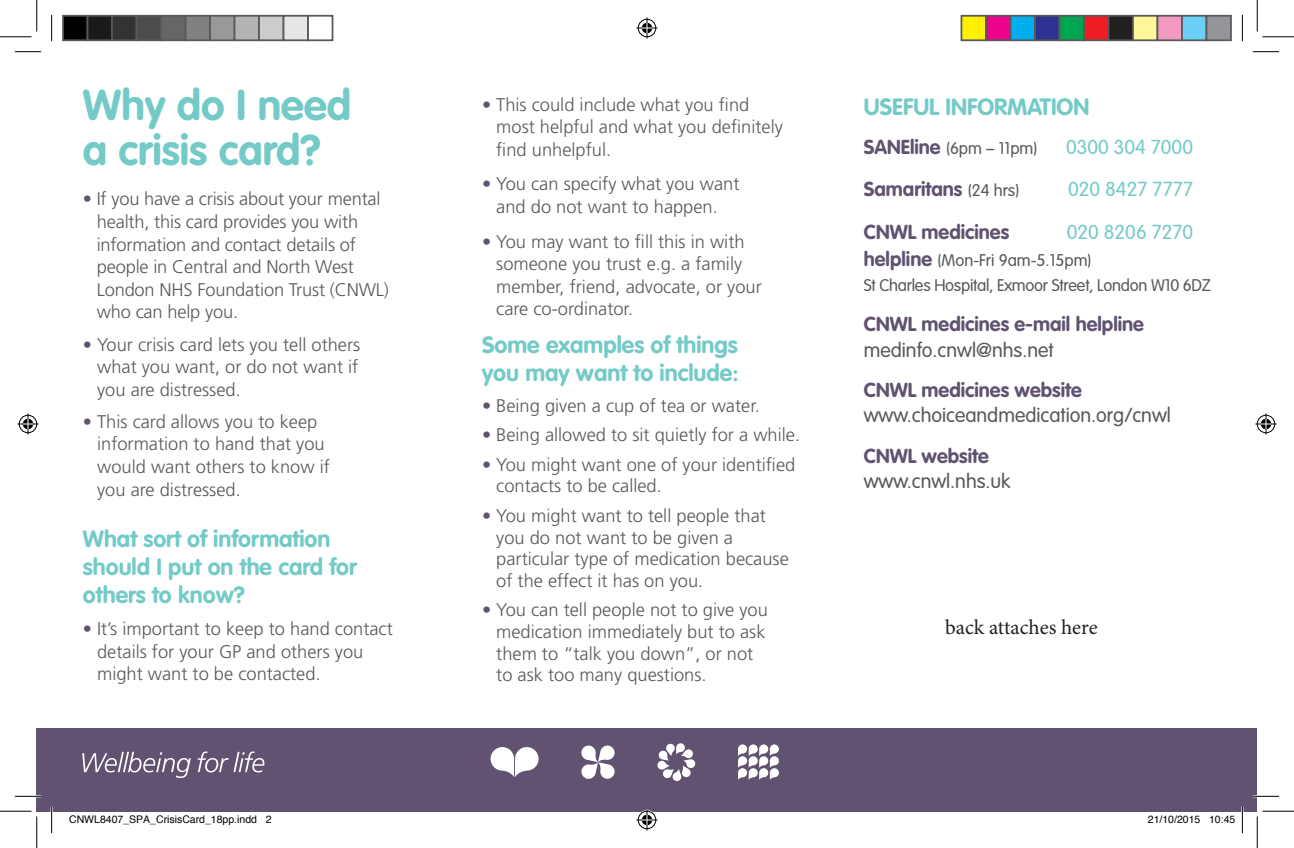
<style>
.page{position:relative;width:1294px;height:848px;background:#fff}
.page>*{position:absolute;margin:0;border:0;box-sizing:border-box;transform-origin:0 0}
.t1{font:700 42.35px/45px "VAG Rounded";color:#73cac7}
.t2{font:700 23.28px/28px "VAG Rounded";color:#73cac7}
.t3{font:21px "Minion Pro";letter-spacing:-.005em;color:#231f20}
.t4{font:300 19.95px/25.4px "VAG Rounded";color:#57585a}
.t5{font:700 19.95px/25.4px "VAG Rounded";color:#605270}
.t6{font:300 19.95px "VAG Rounded";color:#73cac7}
.t7{font:300 18.2px/22.6px "Frutiger";color:#57585a}
.t8{font:300 16.62px/25.4px "VAG Rounded";letter-spacing:-.015em;color:#57585a}
.t9{font:10.5px "Helvetica";color:#000}
.s1{font-weight:400;color:#605270}
.s2{font-weight:700;font-size:19.95px;color:#605270}
.s3{font-weight:300;font-size:16.62px;color:#57585a}
.s4{font-weight:300;color:#57585a}
.s5{font-weight:700;color:#605270}
</style>
<div class="page">
<div style="left:37px;top:728px;width:1220px;height:83px;background:#605270"></div>
<svg style="left:197px;top:751px;width:67px;height:21px"></svg>
<svg style="left:82px;top:751px;width:109px;height:26px"></svg>
<svg style="left:491px;top:747px;width:47px;height:30px"></svg>
<svg style="left:657px;top:743px;width:38px;height:38px"></svg>
<svg style="left:738px;top:744px;width:41px;height:35px"></svg>
<svg style="left:581px;top:745px;width:34px;height:34px"></svg>
<hr style="left:15px;top:795px;width:26px;height:2px;background:#fff">
<hr style="left:1253px;top:795px;width:26px;height:2px;background:#fff">
<hr style="left:51px;top:806px;width:2px;height:26px;background:#fff">
<hr style="left:1241px;top:806px;width:2px;height:26px;background:#fff">
<svg style="left:15px;top:51px;width:26px;height:1px"></svg>
<svg style="left:1253px;top:51px;width:26px;height:1px"></svg>
<svg style="left:15px;top:795px;width:26px;height:1px"></svg>
<svg style="left:1253px;top:795px;width:26px;height:1px"></svg>
<svg style="left:51px;top:15px;width:1px;height:26px"></svg>
<svg style="left:51px;top:806px;width:1px;height:26px"></svg>
<svg style="left:1242px;top:15px;width:1px;height:26px"></svg>
<svg style="left:1242px;top:806px;width:1px;height:26px"></svg>
<hr style="left:0;top:36px;width:32px;height:1px;background:#000">
<hr style="left:1262px;top:36px;width:32px;height:1px;background:#000">
<hr style="left:0;top:810px;width:32px;height:1px;background:#000">
<hr style="left:1262px;top:810px;width:32px;height:1px;background:#000">
<hr style="left:36px;top:0;width:1px;height:32px;background:#000">
<hr style="left:36px;top:816px;width:1px;height:31px;background:#000">
<hr style="left:1257px;top:0;width:1px;height:32px;background:#000">
<hr style="left:1257px;top:816px;width:1px;height:31px;background:#000">
<svg style="left:636px;top:18px;width:21px;height:21px"></svg>
<svg style="left:636px;top:809px;width:21px;height:21px"></svg>
<svg style="left:18px;top:413px;width:21px;height:21px"></svg>
<svg style="left:1255px;top:413px;width:21px;height:21px"></svg>
<div style="left:63px;top:16px;width:25px;height:24px;background:#000"></div>
<div style="left:62px;top:15px;width:26px;height:26px;border:2px solid #595959"></div>
<div style="left:88px;top:16px;width:24px;height:24px;background:#1a1a1a"></div>
<div style="left:87px;top:15px;width:26px;height:26px;border:2px solid #595959"></div>
<div style="left:112px;top:16px;width:25px;height:24px;background:#333"></div>
<div style="left:111px;top:15px;width:26px;height:26px;border:2px solid #595959"></div>
<div style="left:137px;top:16px;width:24px;height:24px;background:#4d4d4d"></div>
<div style="left:136px;top:15px;width:26px;height:26px;border:2px solid #595959"></div>
<div style="left:161px;top:16px;width:25px;height:24px;background:#666"></div>
<div style="left:160px;top:15px;width:26px;height:26px;border:2px solid #595959"></div>
<div style="left:186px;top:16px;width:24px;height:24px;background:#808080"></div>
<div style="left:185px;top:15px;width:26px;height:26px;border:2px solid #595959"></div>
<div style="left:210px;top:16px;width:25px;height:24px;background:#999"></div>
<div style="left:209px;top:15px;width:26px;height:26px;border:2px solid #595959"></div>
<div style="left:235px;top:16px;width:24px;height:24px;background:#b3b3b3"></div>
<div style="left:234px;top:15px;width:26px;height:26px;border:2px solid #595959"></div>
<div style="left:259px;top:16px;width:25px;height:24px;background:#ccc"></div>
<div style="left:258px;top:15px;width:26px;height:26px;border:2px solid #595959"></div>
<div style="left:284px;top:16px;width:24px;height:24px;background:#e6e6e6"></div>
<div style="left:283px;top:15px;width:26px;height:26px;border:2px solid #595959"></div>
<div style="left:307px;top:15px;width:26px;height:26px;border:2px solid #595959"></div>
<div style="left:961px;top:16px;width:25px;height:24px;background:#fff101"></div>
<div style="left:960px;top:15px;width:27px;height:26px;border:2px solid #595959"></div>
<div style="left:986px;top:16px;width:24px;height:24px;background:#ed028c"></div>
<div style="left:985px;top:15px;width:26px;height:26px;border:2px solid #595959"></div>
<div style="left:1010px;top:16px;width:25px;height:24px;background:#00aeef"></div>
<div style="left:1009px;top:15px;width:27px;height:26px;border:2px solid #595959"></div>
<div style="left:1035px;top:16px;width:24px;height:24px;background:#2e3092"></div>
<div style="left:1034px;top:15px;width:26px;height:26px;border:2px solid #595959"></div>
<div style="left:1059px;top:16px;width:25px;height:24px;background:#00a54f"></div>
<div style="left:1058px;top:15px;width:27px;height:26px;border:2px solid #595959"></div>
<div style="left:1084px;top:16px;width:24px;height:24px;background:#ee1d23"></div>
<div style="left:1083px;top:15px;width:26px;height:26px;border:2px solid #595959"></div>
<div style="left:1108px;top:16px;width:25px;height:24px;background:#231f20"></div>
<div style="left:1107px;top:15px;width:27px;height:26px;border:2px solid #595959"></div>
<div style="left:1133px;top:16px;width:24px;height:24px;background:#fff79a"></div>
<div style="left:1132px;top:15px;width:26px;height:26px;border:2px solid #595959"></div>
<div style="left:1157px;top:16px;width:25px;height:24px;background:#f499c2"></div>
<div style="left:1156px;top:15px;width:27px;height:26px;border:2px solid #595959"></div>
<div style="left:1182px;top:16px;width:24px;height:24px;background:#6bcff6"></div>
<div style="left:1181px;top:15px;width:26px;height:26px;border:2px solid #595959"></div>
<div style="left:1206px;top:16px;width:25px;height:24px;background:#939598"></div>
<div style="left:1205px;top:15px;width:27px;height:26px;border:2px solid #595959"></div>
<p class="t1" style="left:83px;top:82px;width:270px">Why do I need a crisis card?</p>
<p class="t7" style="left:97px;top:188px;width:294px;text-indent:-14px"><span class="s1">•</span> If you have a crisis about your mental health, this card provides you with information and contact details of people in Central and North West<br>London NHS Foundation Trust (CNWL) who can help you.</p>
<p class="t7" style="left:97px;top:333px;width:265px;text-align:justify;text-indent:-14px"><span class="s1">•</span> Your crisis card lets you tell others what you want, or do not want if you are distressed.</p>
<p class="t7" style="left:97px;top:410px;width:234px;text-indent:-14px"><span class="s1">•</span> This card allows you to keep information to hand that you would want others to know if you are distressed.</p>
<p class="t2" style="left:83px;top:524px;width:276px">What sort of information should I put on the card for others to know?</p>
<p class="t7" style="left:97px;top:617px;width:297px;text-indent:-14px"><span class="s1">•</span> It’s important to keep to hand contact details for your GP and others you might want to be contacted.</p>
<p class="t7" style="left:496px;top:93px;width:288px;text-indent:-14px"><span class="s1">•</span> This could include what you find most helpful and what you definitely find unhelpful.</p>
<p class="t7" style="left:482px;top:173px;width:259px;text-align:center"><span class="s1">•</span> You can specify what you want and do not want to happen.</p>
<p class="t7" style="left:496px;top:230px;width:267px;text-indent:-14px"><span class="s1">•</span> You may want to fill this in with someone you trust e.g. a family member, friend, advocate, or your care co-ordinator.</p>
<p class="t2" style="left:482px;top:330px;width:258px">Some examples of things you may want to include:</p>
<p class="t7" style="left:482px;top:394px;width:279px"><span class="s1">•</span> Being given a cup of tea or water.</p>
<p class="t7" style="left:482px;top:423px;width:320px"><span class="s1">•</span> Being allowed to sit quietly for a while.</p>
<p class="t7" style="left:496px;top:453px;width:301px;line-height:21.5px;text-indent:-14px"><span class="s1">•</span> You might want one of your identified contacts to be called.</p>
<p class="t7" style="left:496px;top:504px;width:294px;line-height:21.7px;text-indent:-14px"><span class="s1">•</span> You might want to tell people that you do not want to be given a particular type of medication because of the effect it has on you.</p>
<p class="t7" style="left:496px;top:599px;width:273px;line-height:21.5px;text-indent:-14px"><span class="s1">•</span> You can tell people not to give you medication immediately but to ask them to “talk you down”, or not to ask too many questions.</p>
<p class="t2" style="left:864px;top:92px;width:227px">USEFUL INFORMATION</p>
<p class="t8" style="left:864px;top:135px;width:175px"><span class="s2">SANEline</span> (6pm – 11pm)</p>
<p class="t6" style="left:1066px;top:136px;width:128px">0300 304 7000</p>
<p class="t5" style="left:864px;top:176px;width:157px">Samaritans <span class="s3">(24 hrs)</span></p>
<p class="t6" style="left:1068px;top:177px;width:126px">020 8427 7777</p>
<p class="t5" style="left:864px;top:219px;width:147px">CNWL medicines</p>
<p class="t6" style="left:1067px;top:221px;width:128px">020 8206 7270</p>
<p class="t8" style="left:864px;top:247px;width:349px"><span class="s2">helpline</span> (Mon-Fri 9am-5.15pm)<br>St Charles Hospital, Exmoor Street, London W10 6DZ</p>
<p class="t5" style="left:864px;top:311px;width:282px">CNWL medicines e-mail helpline <span class="s4">medinfo.cnwl@nhs.net</span></p>
<p class="t4" style="left:864px;top:377px;width:309px"><span class="s5">CNWL medicines website </span>www.choiceandmedication.org/cnwl</p>
<p class="t4" style="left:864px;top:443px;width:148px"><span class="s5">CNWL website </span>www.cnwl.nhs.uk</p>
<p class="t3" style="left:945px;top:613px;width:154px">back attaches here</p>
<p class="t9" style="left:69px;top:810px;width:204px">CNWL8407_SPA_CrisisCard_18pp.indd 2</p>
<p class="t9" style="left:1148px;top:810px;width:89px">21/10/2015 10:45</p>
</div>
